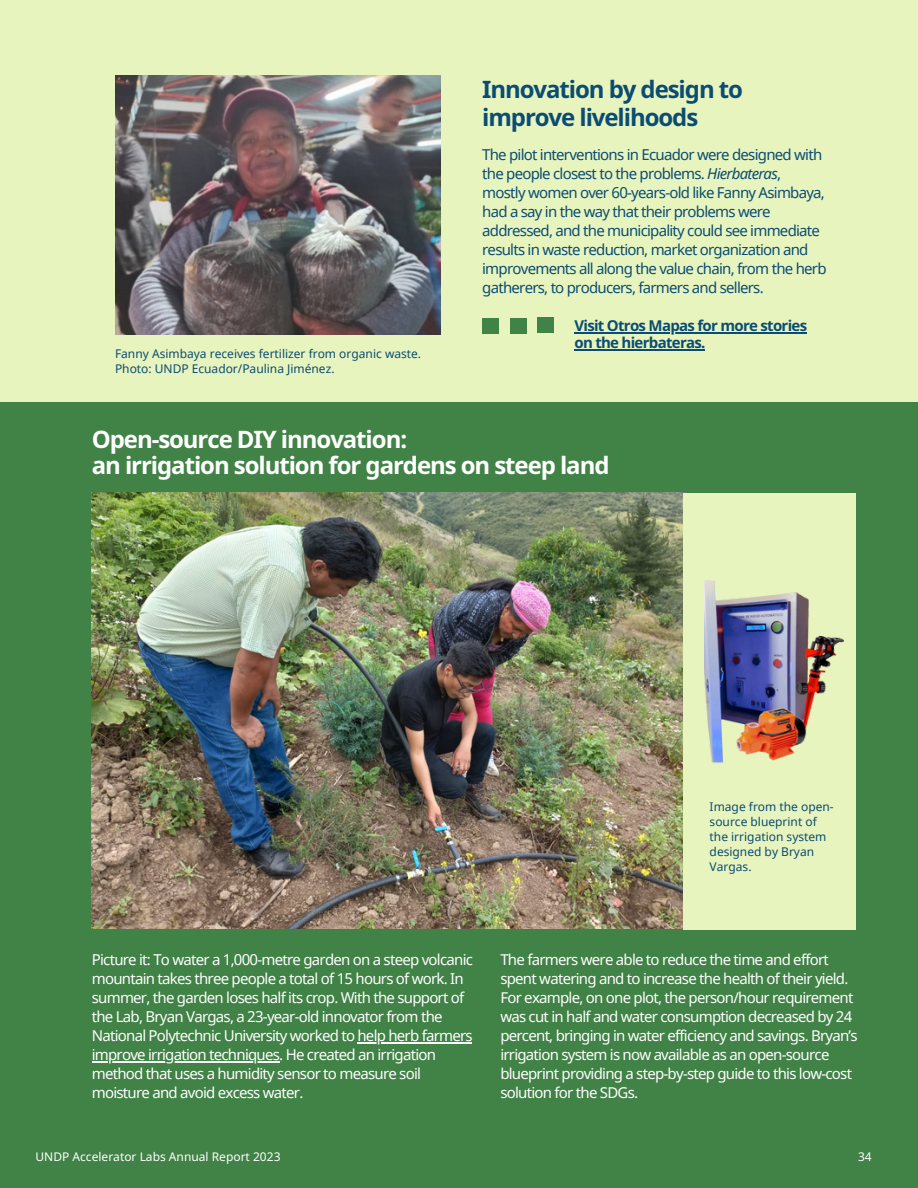
<style>
.page{position:relative;width:918px;height:1188px;background:#e8f4be}
.page>*{position:absolute;margin:0;border:0;box-sizing:border-box;transform-origin:0 0}
.t1{font:700 24px/25.8px "Noto Sans";letter-spacing:-.045em;color:#fff}
.t2{font:700 24px/28.2px "Noto Sans";letter-spacing:-.045em;color:#0a4c73}
.t3{font:15px/19.2px "Noto Sans";letter-spacing:-.05em;color:#fff}
.t4{font:15px/19.2px "Noto Sans";letter-spacing:-.05em;color:#fff}
.t5{font:15px/19.2px "Noto Sans";letter-spacing:-.05em;color:#0a4c73}
.t6{font:700 15px/16.8px "Noto Sans";letter-spacing:-.045em;color:#0a4c73}
.t7{font:12px/15px "Noto Sans";color:#0a4c73}
.t8{font:12px "Noto Sans";color:#fff}
.s1{font-style:italic}
</style>
<div class="page">
<div style="left:483px;top:318px;width:16px;height:16px;background:#418246"></div>
<div style="left:510px;top:318px;width:16px;height:16px;background:#418246"></div>
<div style="left:537px;top:317px;width:16px;height:16px;background:#418246"></div>
<div style="left:0;top:403px;width:918px;height:785px;background:#418246"></div>
<img style="left:92px;top:493px;width:591px;height:435px">
<div style="left:683px;top:493px;width:172px;height:436px;background:#e8f4be"></div>
<img style="left:704px;top:580px;width:140px;height:183px">
<img style="left:115px;top:75px;width:325px;height:259px">
<hr style="left:574px;top:332px;width:232px;height:1px;background:#0a4c73">
<hr style="left:574px;top:349px;width:131px;height:1px;background:#0a4c73">
<hr style="left:357px;top:1042px;width:115px;height:1px;background:#fff">
<hr style="left:92px;top:1061px;width:187px;height:1px;background:#fff">
<h1 class="t2" style="left:482px;top:75px;width:262px">Innovation by design to improve livelihoods</h1>
<p class="t7" style="left:115px;top:346px;width:308px">Fanny Asimbaya receives fertilizer from organic waste.<br>Photo: UNDP Ecuador/Paulina Jiménez.</p>
<p class="t5" style="left:482px;top:144px;width:346px">The pilot interventions in Ecuador were designed with the people closest to the problems. <span class="s1">Hierbateras</span>, mostly women over 60-years-old like Fanny Asimbaya, had a say in the way that their problems were addressed, and the municipality could see immediate results in waste reduction, market organization and improvements all along the value chain, from the herb gatherers, to producers, farmers and sellers.</p>
<p class="t6" style="left:574px;top:317px;width:234px">Visit Otros Mapas for more stories on the hierbateras.</p>
<h1 class="t1" style="left:92px;top:426px;width:519px">Open-source DIY innovation:<br>an irrigation solution for gardens on steep land</h1>
<p class="t7" style="left:710px;top:799px;width:126px">Image from the open&shy;source blueprint of the irrigation system designed by Bryan<br>Vargas.</p>
<p class="t3" style="left:92px;top:949px;width:383px">Picture it: To water a 1,000-metre garden on a steep volcanic mountain takes three people a total of 15 hours of work. In summer, the garden loses half its crop. With the support of the Lab, Bryan Vargas, a 23-year-old innovator from the National Polytechnic University worked to help herb farmers improve irrigation techniques. He created an irrigation method that uses a humidity sensor to measure soil moisture and avoid excess water.</p>
<p class="t4" style="left:500px;top:949px;width:359px">The farmers were able to reduce the time and effort spent watering and to increase the health of their yield.<br>For example, on one plot, the person/hour requirement was cut in half and water consumption decreased by 24 percent, bringing in water efficiency and savings. Bryan’s irrigation system is now available as an open-source blueprint providing a step-by-step guide to this low-cost solution for the SDGs.</p>
<p class="t8" style="left:35px;top:1148px;width:247px">UNDP Accelerator Labs Annual Report 2023</p>
<p class="t8" style="left:858px;top:1148px;width:15px">34</p>
</div>
